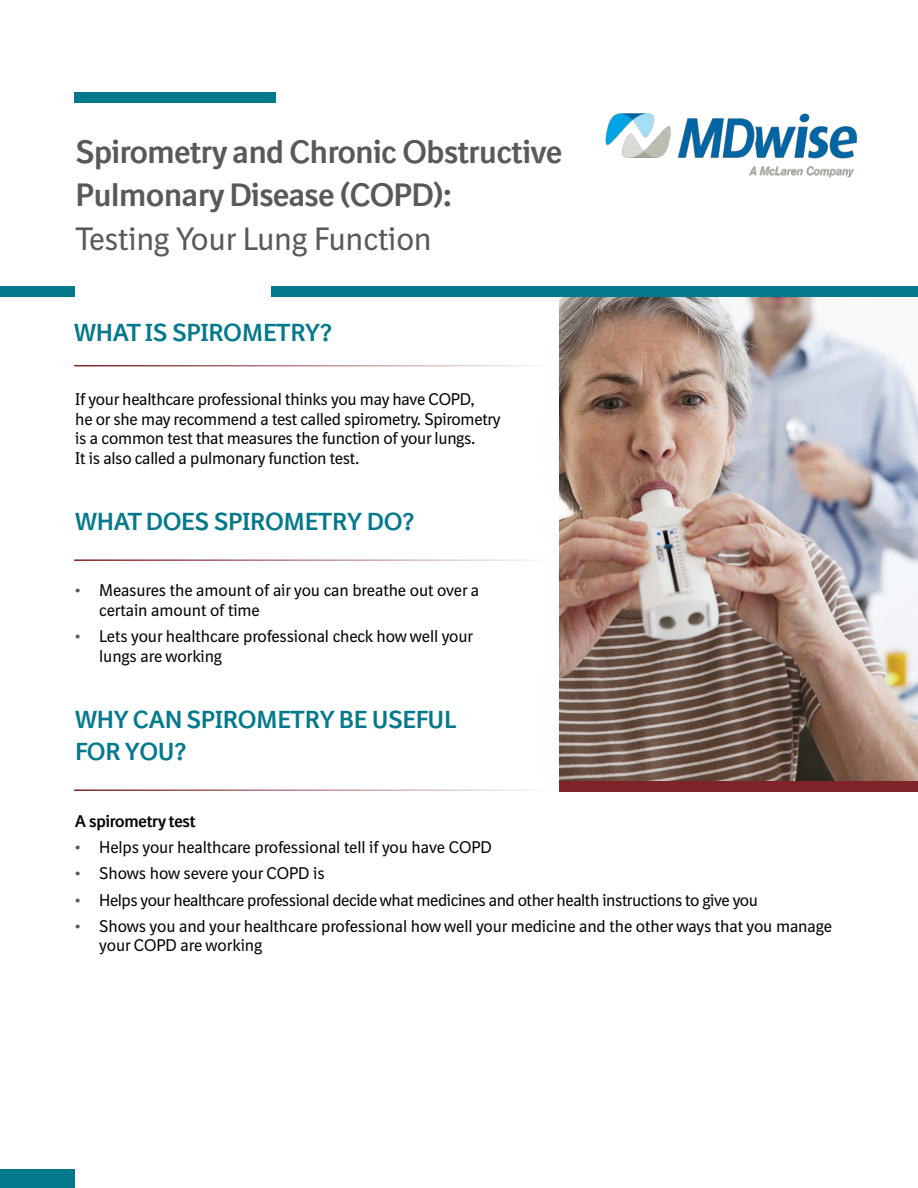
<style>
.page{position:relative;width:918px;height:1188px;background:#fff}
.page>*{position:absolute;margin:0;border:0;box-sizing:border-box;transform-origin:0 0}
.t1{font:700 31.5px/43.5px "BI Sans NEXT";letter-spacing:-.01em;color:#58595b}
.t2{font:31.5px "BI Sans NEXT";letter-spacing:-.01em;color:#58595b}
.t3{font:700 24px/32.4px "BI Sans NEXT";letter-spacing:.01em;color:#04798d}
.t4{font:16.5px/19.5px "BI Sans NEXT";letter-spacing:-.02em;color:#040503}
.t5{font:700 16.5px "BI Sans NEXT";letter-spacing:-.01em;color:#040503}
.s1{font-weight:700;color:#58595b}
</style>
<div class="page">
<img style="left:559px;top:297px;width:359px;height:484px">
<hr style="left:74px;top:789px;width:482px;height:2px;background:#802328">
<hr style="left:74px;top:559px;width:482px;height:2px;background:#802328">
<hr style="left:74px;top:365px;width:482px;height:1px;background:#802328">
<div style="left:0;top:1169px;width:74px;height:19px;background:#04798d"></div>
<div style="left:74px;top:92px;width:202px;height:11px;background:#04798d"></div>
<div style="left:0;top:287px;width:74px;height:10px;background:#04798d"></div>
<div style="left:271px;top:287px;width:647px;height:10px;background:#04798d"></div>
<div style="left:559px;top:781px;width:359px;height:11px;background:#802328"></div>
<img style="left:605px;top:113px;width:253px;height:65px">
<h1 class="t1" style="left:76px;top:130px;width:488px">Spirometry and Chronic Obstructive<br>Pulmonary Disease (COPD):</h1>
<h1 class="t2" style="left:76px;top:221px;width:358px">Testing Your Lung Function</h1>
<p class="t3" style="left:74px;top:316px;width:259px">WHAT IS SPIROMETRY?</p>
<p class="t4" style="left:75px;top:389px;width:427px">If your healthcare professional thinks you may have COPD,<br>he or she may recommend a test called spirometry. Spirometry is a common test that measures the function of your lungs.<br>It is also called a pulmonary function test.</p>
<p class="t3" style="left:75px;top:505px;width:341px">WHAT DOES SPIROMETRY DO?</p>
<p class="t4" style="left:99px;top:581px;width:382px;text-indent:-24px"><span class="s1">•</span> Measures the amount of air you can breathe out over a certain amount of time</p>
<p class="t4" style="left:99px;top:627px;width:375px;text-indent:-24px"><span class="s1">•</span> Lets your healthcare professional check how well your lungs are working</p>
<p class="t3" style="left:75px;top:703px;width:383px">WHY CAN SPIROMETRY BE USEFUL<br>FOR YOU?</p>
<p class="t5" style="left:75px;top:811px;width:122px">A spirometry test</p>
<p class="t4" style="left:75px;top:838px;width:418px"><span class="s1">•</span> Helps your healthcare professional tell if you have COPD</p>
<p class="t4" style="left:75px;top:864px;width:251px"><span class="s1">•</span> Shows how severe your COPD is</p>
<p class="t4" style="left:75px;top:890px;width:684px"><span class="s1">•</span> Helps your healthcare professional decide what medicines and other health instructions to give you</p>
<p class="t4" style="left:99px;top:916px;width:734px;text-indent:-24px"><span class="s1">•</span> Shows you and your healthcare professional how well your medicine and the other ways that you manage your COPD are working</p>
</div>
